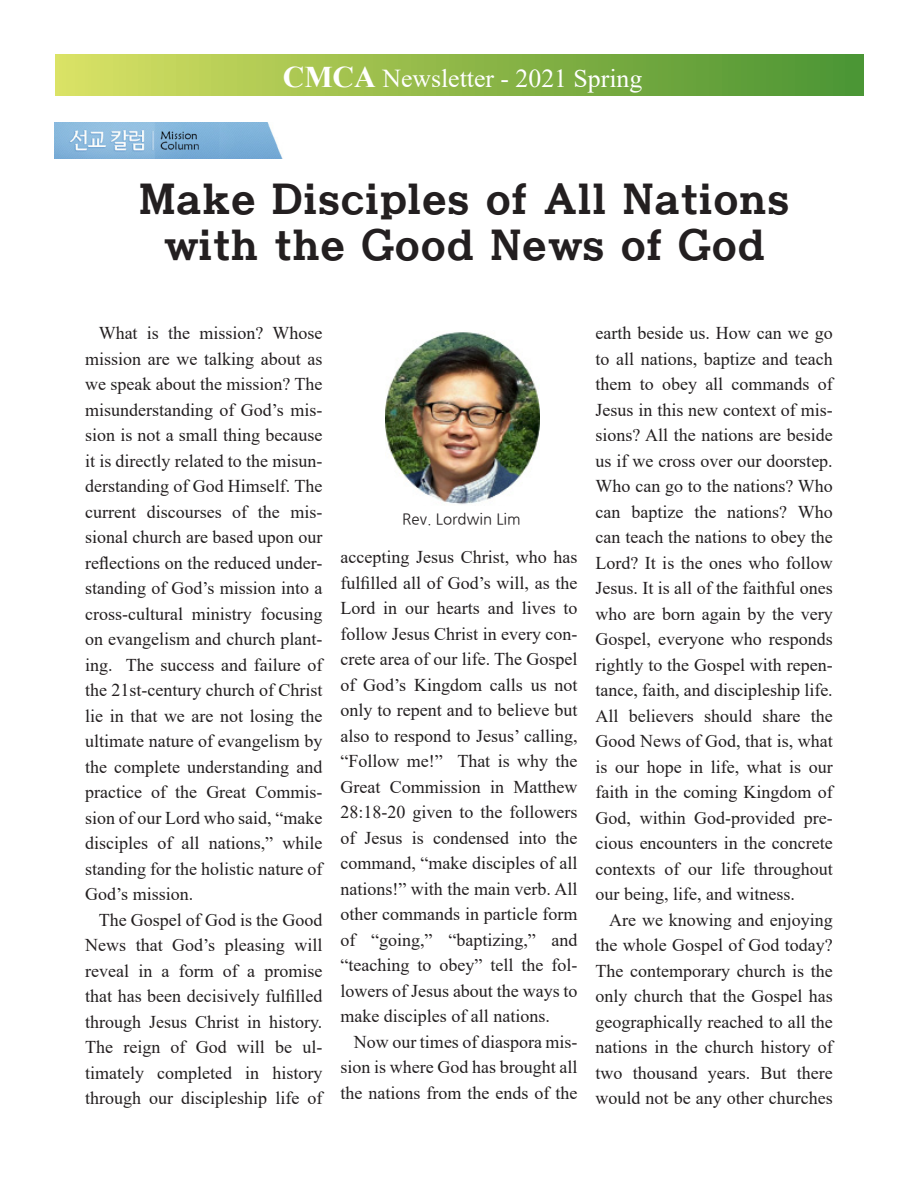
<style>
.page{position:relative;width:918px;height:1188px;background:#fff}
.page>*{position:absolute;margin:0;border:0;box-sizing:border-box;transform-origin:0 0}
.t1{font:39px/46.8px "Haan Somang B";letter-spacing:-.05em;color:#231f20;text-align:center}
.t2{font:25.8px "Times New Roman";color:#fff}
.t3{font:18px/25.5px "Times New Roman";color:#231f20;text-align:justify}
.t4{font:15px "Nanum Gothic";color:#231f20}
.s1{font-weight:700;font-size:30px}
</style>
<div class="page">
<div style="left:56px;top:54px;width:808px;height:42px;background:linear-gradient(to right,#d8e062,#499231)"></div>
<img style="left:54px;top:123px;width:229px;height:36px">
<img style="left:386px;top:332px;width:154px;height:173px">
<p class="t2" style="left:283px;top:60px;width:361px"><span class="s1">CMCA</span> Newsletter - 2021 Spring</p>
<p class="t1" style="left:138px;top:173px;width:654px">Make Disciples of All Nations with the Good News of God</p>
<p class="t3" style="left:85px;top:320px;width:239px;text-indent:13px">What is the mission? Whose mission are we talking about as we speak about the mission? The misunderstanding of God’s mis&shy;sion is not a small thing because it is directly related to the misun&shy;derstanding of God Himself. The current discourses of the mis&shy;sional church are based upon our reflections on the reduced under&shy;standing of God’s mission into a cross-cultural ministry focusing on evangelism and church plant&shy;ing. The success and failure of the 21st-century church of Christ lie in that we are not losing the ultimate nature of evangelism by the complete understanding and practice of the Great Commis&shy;sion of our Lord who said, “make disciples of all nations,” while standing for the holistic nature of God’s mission.</p>
<p class="t3" style="left:85px;top:906px;width:239px;text-indent:13px">The Gospel of God is the Good News that God’s pleasing will reveal in a form of a promise that has been decisively fulfilled through Jesus Christ in history.<br>The reign of God will be ul&shy;timately completed in history through our discipleship life of</p>
<p class="t4" style="left:402px;top:512px;width:120px">Rev. Lordwin Lim</p>
<p class="t3" style="left:340px;top:544px;width:239px">accepting Jesus Christ, who has fulfilled all of God’s will, as the Lord in our hearts and lives to follow Jesus Christ in every con&shy;crete area of our life. The Gospel of God’s Kingdom calls us not only to repent and to believe but also to respond to Jesus’ calling, “Follow me!” That is why the Great Commission in Matthew 28:18-20 given to the followers of Jesus is condensed into the command, “make disciples of all nations!” with the main verb. All other commands in particle form of “going,” “baptizing,” and “teaching to obey” tell the fol&shy;lowers of Jesus about the ways to make disciples of all nations.</p>
<p class="t3" style="left:340px;top:1029px;width:239px;text-indent:14px">Now our times of diaspora mis&shy;sion is where God has brought all the nations from the ends of the</p>
<p class="t3" style="left:596px;top:320px;width:239px">earth beside us. How can we go to all nations, baptize and teach them to obey all commands of Jesus in this new context of mis&shy;sions? All the nations are beside us if we cross over our doorstep.<br>Who can go to the nations? Who can baptize the nations? Who can teach the nations to obey the Lord? It is the ones who follow Jesus. It is all of the faithful ones who are born again by the very Gospel, everyone who responds rightly to the Gospel with repen&shy;tance, faith, and discipleship life.<br>All believers should share the Good News of God, that is, what is our hope in life, what is our faith in the coming Kingdom of God, within God-provided pre&shy;cious encounters in the concrete contexts of our life throughout our being, life, and witness.</p>
<p class="t3" style="left:596px;top:906px;width:239px;text-indent:14px">Are we knowing and enjoying the whole Gospel of God today?<br>The contemporary church is the only church that the Gospel has geographically reached to all the nations in the church history of two thousand years. But there would not be any other churches</p>
</div>
